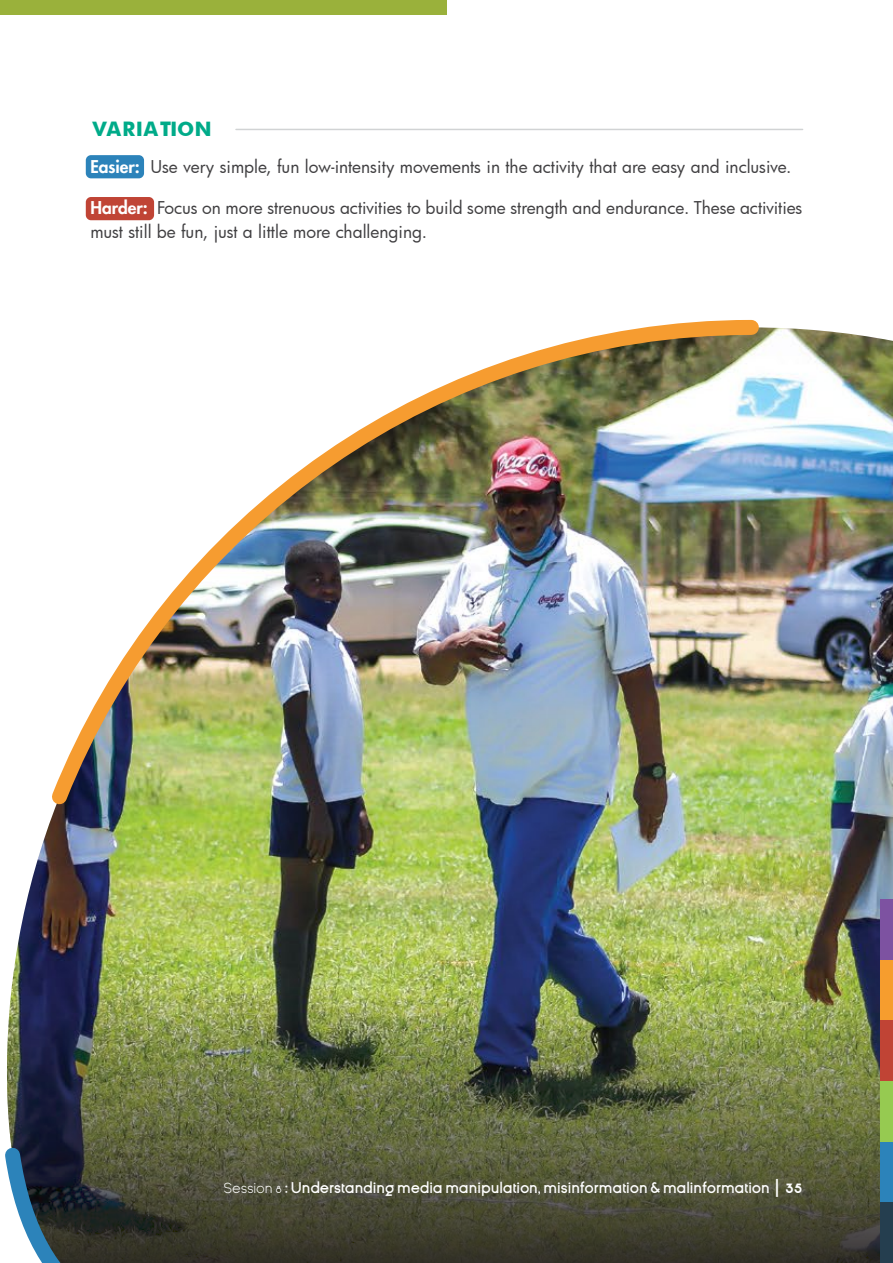
<style>
.page{position:relative;width:893px;height:1263px;background:#fff}
.page>*{position:absolute;margin:0;border:0;box-sizing:border-box;transform-origin:0 0}
.t1{font:700 22.5px "Futura";color:#00ab89}
.t2{font:17.25px/24px "Futura";color:#414042}
.t3{font:600 15px "Ginora Sans";letter-spacing:-.01em;color:#fff}
.s1{font-weight:800;color:#fff}
.s2{font-weight:300}
.s3{font-size:18px}
</style>
<div class="page">
<img style="left:11px;top:327px;width:882px;height:667px">
<img style="left:7px;top:994px;width:873px;height:63px">
<img style="left:40px;top:319px;width:726px;height:497px">
<svg style="left:5px;top:1057px;width:875px;height:206px;background:#53583d"></svg>
<div style="left:880px;top:1202px;width:13px;height:61px;background:#253e4f"></div>
<div style="left:880px;top:1141px;width:13px;height:61px;background:#2c83ba"></div>
<div style="left:880px;top:1081px;width:13px;height:60px;background:#96ca51"></div>
<div style="left:880px;top:1020px;width:13px;height:61px;background:#c04435"></div>
<div style="left:880px;top:959px;width:13px;height:61px;background:#f69d2e"></div>
<div style="left:880px;top:899px;width:13px;height:60px;background:#7d52a1"></div>
<div style="left:0;top:0;width:446px;height:15px;background:#9ab13b"></div>
<div style="left:86px;top:155px;width:58px;height:23px;background:#2c83ba;border-radius:5px"></div>
<div style="left:86px;top:197px;width:68px;height:23px;background:#c04435;border-radius:5px"></div>
<hr style="left:236px;top:129px;width:567px;height:1px;background:#d1d3d4">
<h1 class="t1" style="left:90px;top:118px;width:122px">VARIATION</h1>
<p class="t2" style="left:90px;top:154px;width:703px"><span class="s1">Easier:</span> Use very simple, fun low-intensity movements in the activity that are easy and inclusive.</p>
<p class="t2" style="left:90px;top:195px;width:714px"><span class="s1">Harder:</span> Focus on more strenuous activities to build some strength and endurance. These activities must still be fun, just a little more challenging.</p>
<p class="t3" style="left:223px;top:1179px;width:581px"><span class="s2">Session 8</span> : Understanding media manipulation, misinformation &amp; malinformation <span class="s3">| 35</span></p>
</div>
